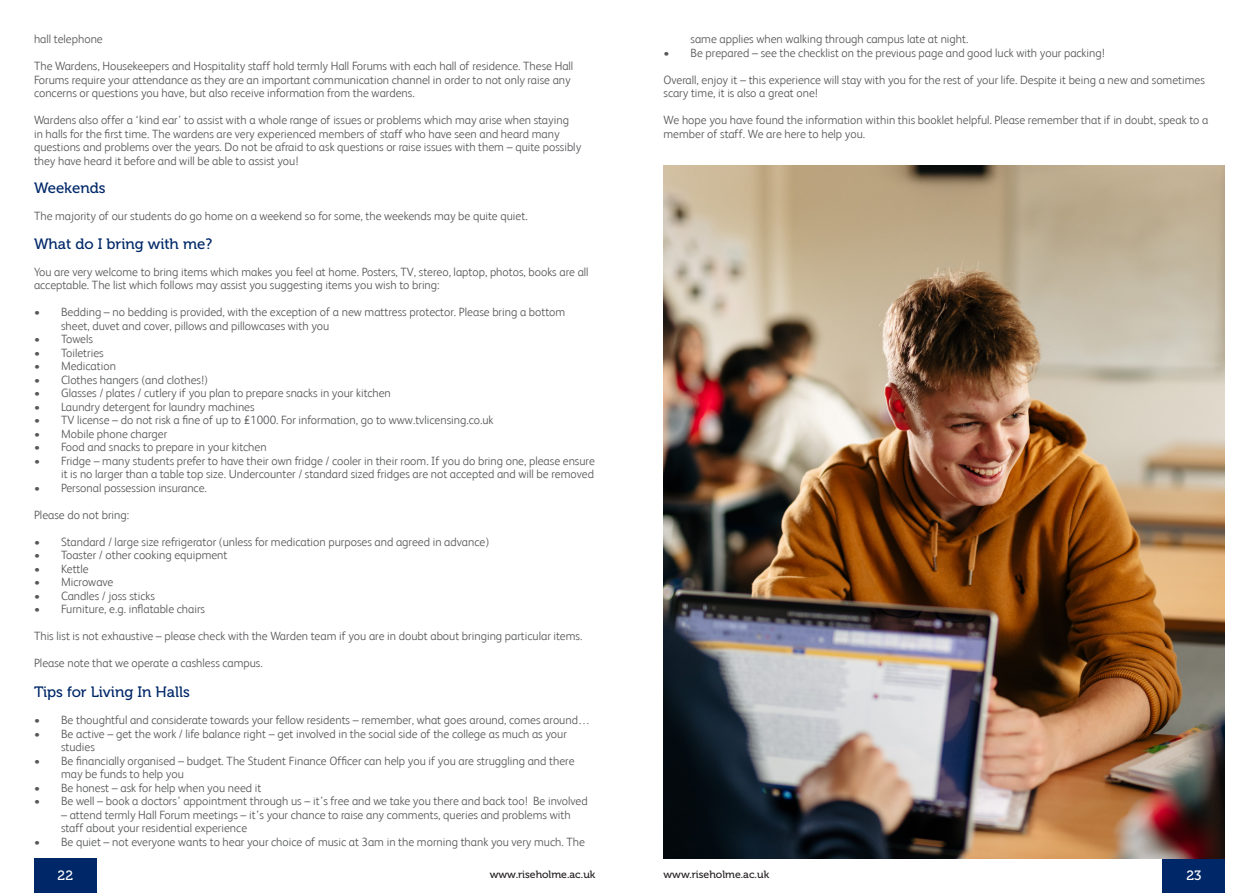
<style>
.page{position:relative;width:1259px;height:893px;background:#fff}
.page>*{position:absolute;margin:0;border:0;box-sizing:border-box;transform-origin:0 0}
.Course_Body{font:15px "Museo 500";color:#002868}
.t1{font:13.5px "Museo 500";color:#fff}
.t2{font:300 12px/13.5px "FS Albert";color:#57585a}
.t3{font:10.5px "Museo 500";color:#231f20}
</style>
<div class="page">
<div style="left:1162px;top:859px;width:63px;height:34px;background:#002868"></div>
<div style="left:34px;top:859px;width:62px;height:34px;background:#002868"></div>
<img style="left:663px;top:166px;width:562px;height:692px">
<p class="t2" style="left:34px;top:32px;width:70px">hall telephone</p>
<p class="t2" style="left:34px;top:59px;width:541px">The Wardens, Housekeepers and Hospitality staff hold termly Hall Forums with each hall of residence. These Hall<br>Forums require your attendance as they are an important communication channel in order to not only raise any concerns or questions you have, but also receive information from the wardens.</p>
<p class="t2" style="left:34px;top:113px;width:549px">Wardens also offer a ‘kind ear’ to assist with a whole range of issues or problems which may arise when staying<br>in halls for the first time. The wardens are very experienced members of staff who have seen and heard many questions and problems over the years. Do not be afraid to ask questions or raise issues with them – quite possibly they have heard it before and will be able to assist you!</p>
<p class="Course_Body" style="left:34px;top:180px;width:73px">Weekends</p>
<p class="t2" style="left:34px;top:209px;width:495px">The majority of our students do go home on a weekend so for some, the weekends may be quite quiet.</p>
<p class="Course_Body" style="left:34px;top:235px;width:180px">What do I bring with me?</p>
<p class="t2" style="left:34px;top:265px;width:556px">You are very welcome to bring items which makes you feel at home. Posters, TV, stereo, laptop, photos, books are all acceptable. The list which follows may assist you suggesting items you wish to bring:</p>
<p class="t2" style="left:61px;top:305px;width:506px;text-indent:-27px">• Bedding – no bedding is provided, with the exception of a new mattress protector. Please bring a bottom sheet, duvet and cover, pillows and pillowcases with you</p>
<p class="t2" style="left:34px;top:332px;width:60px">• Towels</p>
<p class="t2" style="left:34px;top:346px;width:71px">• Toiletries</p>
<p class="t2" style="left:34px;top:359px;width:83px">• Medication</p>
<p class="t2" style="left:34px;top:373px;width:175px">• Clothes hangers (and clothes!)</p>
<p class="t2" style="left:34px;top:386px;width:358px">• Glasses / plates / cutlery if you plan to prepare snacks in your kitchen</p>
<p class="t2" style="left:34px;top:400px;width:222px">• Laundry detergent for laundry machines</p>
<p class="t2" style="left:34px;top:413px;width:461px">• TV license – do not risk a fine of up to £1000. For information, go to www.tvlicensing.co.uk</p>
<p class="t2" style="left:34px;top:427px;width:135px">• Mobile phone charger</p>
<p class="t2" style="left:34px;top:440px;width:234px">• Food and snacks to prepare in your kitchen</p>
<p class="t2" style="left:34px;top:454px;width:562px;text-align:right">• Fridge – many students prefer to have their own fridge / cooler in their room. If you do bring one, please ensure it is no larger than a table top size. Undercounter / standard sized fridges are not accepted and will be removed</p>
<p class="t2" style="left:34px;top:481px;width:174px">• Personal possession insurance.</p>
<p class="t2" style="left:34px;top:508px;width:97px">Please do not bring:</p>
<p class="t2" style="left:34px;top:535px;width:457px">• Standard / large size refrigerator (unless for medication purposes and agreed in advance)</p>
<p class="t2" style="left:34px;top:548px;width:195px">• Toaster / other cooking equipment</p>
<p class="t2" style="left:34px;top:562px;width:56px">• Kettle</p>
<p class="t2" style="left:34px;top:575px;width:81px">• Microwave</p>
<p class="t2" style="left:34px;top:589px;width:122px">• Candles / joss sticks</p>
<p class="t2" style="left:34px;top:602px;width:173px">• Furniture, e.g. inflatable chairs</p>
<p class="t2" style="left:34px;top:629px;width:550px">This list is not exhaustive – please check with the Warden team if you are in doubt about bringing particular items.</p>
<p class="t2" style="left:34px;top:656px;width:230px">Please note that we operate a cashless campus.</p>
<p class="Course_Body" style="left:34px;top:684px;width:157px">Tips for Living In Halls</p>
<p class="t2" style="left:34px;top:713px;width:557px">• Be thoughtful and considerate towards your fellow residents – remember, what goes around, comes around…</p>
<p class="t2" style="left:61px;top:727px;width:507px;text-indent:-27px">• Be active – get the work / life balance right – get involved in the social side of the college as much as your studies</p>
<p class="t2" style="left:61px;top:754px;width:515px;text-indent:-27px">• Be financially organised – budget. The Student Finance Officer can help you if you are struggling and there may be funds to help you</p>
<p class="t2" style="left:34px;top:781px;width:229px">• Be honest – ask for help when you need it</p>
<p class="t2" style="left:34px;top:794px;width:555px">• Be well – book a doctors’ appointment through us – it’s free and we take you there and back too! Be involved</p>
<p class="t2" style="left:61px;top:808px;width:511px">– attend termly Hall Forum meetings – it’s your chance to raise any comments, queries and problems with staff about your residential experience</p>
<p class="t2" style="left:34px;top:835px;width:552px">• Be quiet – not everyone wants to hear your choice of music at 3am in the morning thank you very much. The</p>
<p class="t3" style="left:490px;top:868px;width:107px">www.riseholme.ac.uk</p>
<p class="t3" style="left:663px;top:868px;width:107px">www.riseholme.ac.uk</p>
<p class="t2" style="left:690px;top:32px;width:279px">same applies when walking through campus late at night.</p>
<p class="t2" style="left:663px;top:46px;width:443px">• Be prepared – see the checklist on the previous page and good luck with your packing!</p>
<p class="t2" style="left:663px;top:73px;width:543px">Overall, enjoy it – this experience will stay with you for the rest of your life. Despite it being a new and sometimes scary time, it is also a great one!</p>
<p class="t2" style="left:663px;top:113px;width:546px">We hope you have found the information within this booklet helpful. Please remember that if in doubt, speak to a member of staff. We are here to help you.</p>
<p class="t1" style="left:58px;top:868px;width:17px">22</p>
<p class="t1" style="left:1186px;top:868px;width:17px">23</p>
</div>
